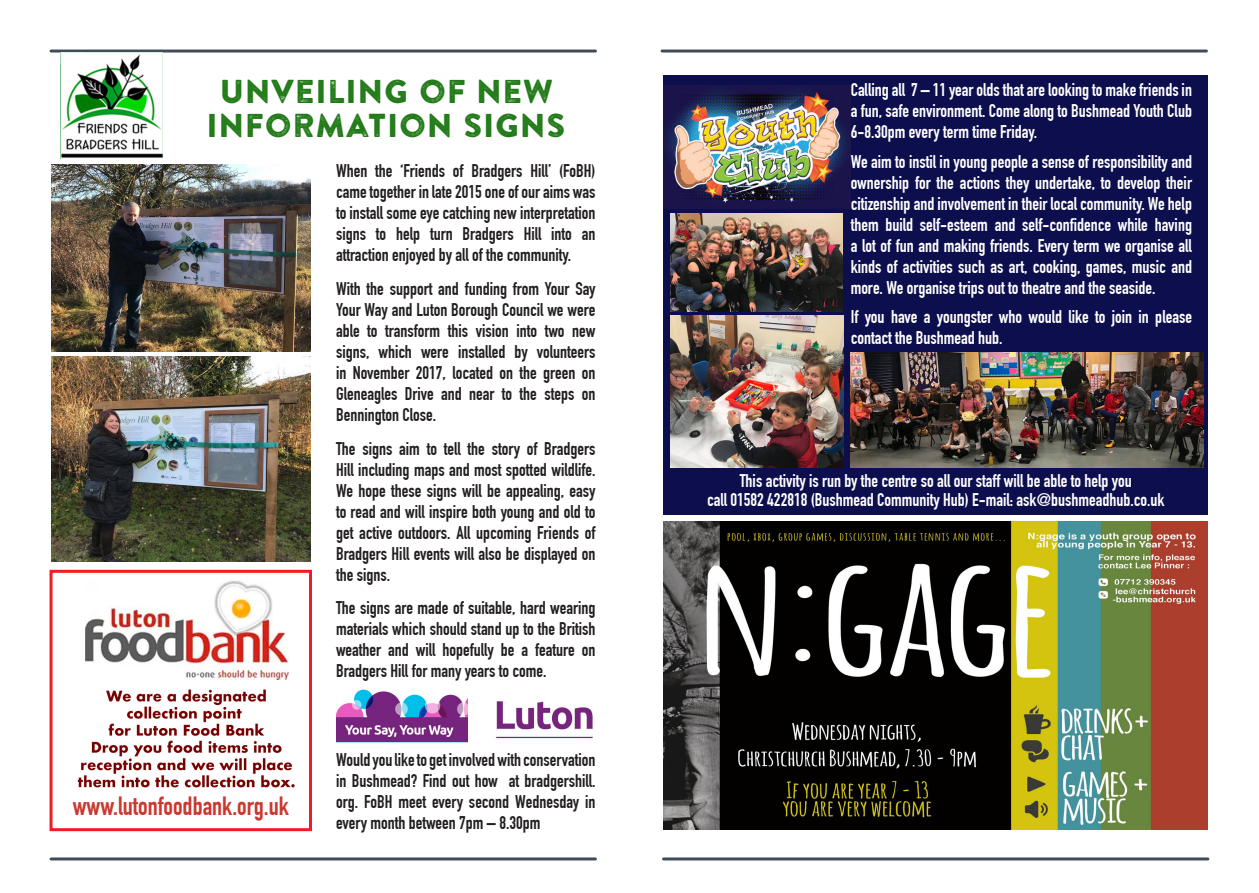
<style>
.page{position:relative;width:1259px;height:893px;background:#fff}
.page>*{position:absolute;margin:0;border:0;box-sizing:border-box;transform-origin:0 0}
.t1{font:33px/34.5px "Brandon Printed One";color:#227b18;text-align:center}
.t2{font:700 25.8px "DIN Condensed";color:#cb3830}
.t3{font:700 18px/21px "DIN Condensed";color:#231f20;text-align:justify}
.t4{font:700 18px/21px "DIN Condensed";color:#fff;text-align:justify}
</style>
<div class="page">
<div style="left:663px;top:75px;width:545px;height:439px;background:#0d0e4e"></div>
<img style="left:663px;top:86px;width:187px;height:122px">
<img style="left:663px;top:521px;width:545px;height:308px">
<hr style="left:51px;top:50px;width:544px;height:3px;background:#404c57">
<hr style="left:662px;top:50px;width:544px;height:3px;background:#404c57">
<img style="left:61px;top:54px;width:101px;height:104px">
<img style="left:51px;top:164px;width:259px;height:187px">
<img style="left:51px;top:357px;width:259px;height:204px">
<hr style="left:51px;top:857px;width:544px;height:3px;background:#404c57">
<img style="left:336px;top:689px;width:132px;height:53px">
<img style="left:496px;top:701px;width:97px;height:38px">
<img style="left:85px;top:580px;width:204px;height:100px">
<img style="left:77px;top:689px;width:218px;height:99px">
<div style="left:50px;top:570px;width:262px;height:261px;border:3px solid #ee1d23"></div>
<img style="left:670px;top:316px;width:173px;height:151px">
<img style="left:850px;top:352px;width:353px;height:115px">
<img style="left:671px;top:214px;width:171px;height:97px">
<hr style="left:663px;top:857px;width:545px;height:3px;background:#404c57">
<p class="t1" style="left:206px;top:74px;width:361px">UNVEILING OF NEW<br>INFORMATION SIGNS</p>
<p class="t2" style="left:73px;top:791px;width:217px">www.lutonfoodbank.org.uk</p>
<p class="t3" style="left:336px;top:160px;width:261px">When the ‘Friends of Bradgers Hill’ (FoBH) came together in late 2015 one of our aims was to install some eye catching new interpretation signs to help turn Bradgers Hill into an attraction enjoyed by all of the community.</p>
<p class="t3" style="left:336px;top:278px;width:261px">With the support and funding from Your Say Your Way and Luton Borough Council we were able to transform this vision into two new signs, which were installed by volunteers in November 2017, located on the green on Gleneagles Drive and near to the steps on Bennington Close.</p>
<p class="t3" style="left:336px;top:438px;width:261px">The signs aim to tell the story of Bradgers Hill including maps and most spotted wildlife.<br>We hope these signs will be appealing, easy to read and will inspire both young and old to get active outdoors. All upcoming Friends of Bradgers Hill events will also be displayed on the signs.</p>
<p class="t3" style="left:336px;top:598px;width:261px">The signs are made of suitable, hard wearing materials which should stand up to the British weather and will hopefully be a feature on Bradgers Hill for many years to come.</p>
<p class="t3" style="left:336px;top:749px;width:261px">Would you like to get involved with conservation in Bushmead? Find out how at bradgershill. org. FoBH meet every second Wednesday in every month between 7pm – 8.30pm</p>
<p class="t4" style="left:850px;top:80px;width:343px">Calling all 7 – 11 year olds that are looking to make friends in a fun, safe environment. Come along to Bushmead Youth Club 6-8.30pm every term time Friday.</p>
<p class="t4" style="left:850px;top:151px;width:343px">We aim to instil in young people a sense of responsibility and ownership for the actions they undertake, to develop their citizenship and involvement in their local community. We help them build self-esteem and self-confidence while having a lot of fun and making friends. Every term we organise all kinds of activities such as art, cooking, games, music and more. We organise trips out to theatre and the seaside.</p>
<p class="t4" style="left:850px;top:307px;width:343px">If you have a youngster who would like to join in please contact the Bushmead hub.</p>
<p class="t4" style="left:707px;top:471px;width:459px;line-height:19.5px;text-align:center">This activity is run by the centre so all our staff will be able to help you<br>call 01582 422818 (Bushmead Community Hub) E-mail: ask@bushmeadhub.co.uk</p>
</div>
